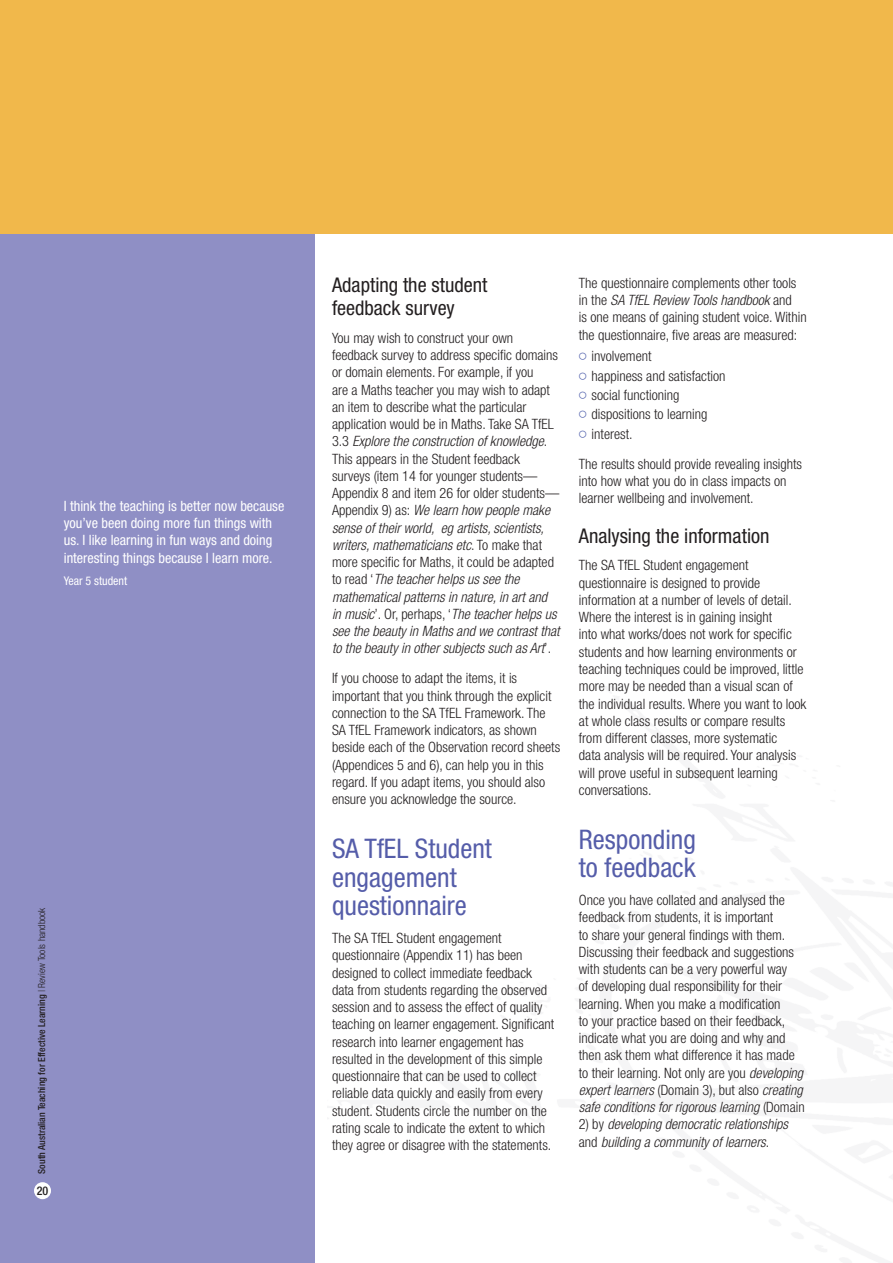
<style>
.page{position:relative;width:893px;height:1263px;background:#fff}
.page>*{position:absolute;margin:0;border:0;box-sizing:border-box;transform-origin:0 0}
.t1{font:condensed 27px/28.5px "Helvetica Neue";color:#555da9}
.t2{font:condensed 20.25px/22.5px "Helvetica Neue";color:#231f20}
.t3{font:300 condensed 14.25px/17.2px "Helvetica Neue";color:#231f20}
.t4{font:condensed 14.25px/17.2px "Helvetica Neue";color:#fff}
.t5{font:italic 300 condensed 14.25px/17.2px "Helvetica Neue";color:#231f20}
.t6{font:condensed 12px "Helvetica Neue";color:#fff}
.t7{font:500 condensed 12px "Helvetica Neue";color:#231f20}
.t8{font:500 condensed 9.75px "Helvetica Neue";color:#231f20}
.s1{font-weight:300}
.s2{font-style:italic}
.s3{font-family:"Universal Newswith Comm Pi";font-weight:400;font-stretch:normal;color:#5060ac}
.s4{font-style:normal}
</style>
<div class="page">
<div style="left:0;top:0;width:315px;height:1263px;background:#8f8fc5"></div>
<div style="left:34px;top:1182px;width:17px;height:17px;background:#fff;border-radius:50%"></div>
<div style="left:0;top:0;width:893px;height:234px;background:#f1b84b"></div>
<p class="t4" style="left:64px;top:497px;width:222px">I think the teaching is better now because you’ve been doing more fun things with us. I like learning in fun ways and doing interesting things because I learn more.</p>
<p class="t6" style="left:64px;top:573px;width:65px">Year 5 student</p>
<p class="t8" style="left:36px;top:1174px;width:268px;rotate:-90deg">South Australian Teaching for Effective Learning <span class="s1">| Review Tools handbook</span></p>
<p class="t7" style="left:37px;top:1184px;width:13px">20</p>
<h2 class="t2" style="left:332px;top:274px;width:157px">Adapting the student feedback survey</h2>
<p class="t3" style="left:332px;top:329px;width:229px">You may wish to construct your own feedback survey to address specific domains or domain elements. For example, if you<br>are a Maths teacher you may wish to adapt an item to describe what the particular application would be in Maths. Take SA TfEL 3.3 <span class="s2">Explore the construction of knowledge</span>.<br>This appears in the Student feedback surveys (item 14 for younger students— Appendix 8 and item 26 for older students— Appendix 9) as: <span class="s2">We learn how people make sense of their world, eg artists, scientists, writers, mathematicians etc</span>. To make that more specific for Maths, it could be adapted to read ‘<span class="s2">The teacher helps us see the mathematical patterns in nature, in art and<br>in music</span>’. Or, perhaps, ‘<span class="s2">The teacher helps us see the beauty in Maths and we contrast that to the beauty in other subjects such as Art</span>’.</p>
<p class="t3" style="left:332px;top:670px;width:230px">If you choose to adapt the items, it is important that you think through the explicit connection to the SA TfEL Framework. The SA TfEL Framework indicators, as shown beside each of the Observation record sheets (Appendices 5 and 6), can help you in this regard. If you adapt items, you should also ensure you acknowledge the source.</p>
<h1 class="t1" style="left:332px;top:834px;width:161px">SA TfEL Student engagement questionnaire</h1>
<p class="t3" style="left:332px;top:929px;width:224px">The SA TfEL Student engagement questionnaire (Appendix 11) has been designed to collect immediate feedback data from students regarding the observed session and to assess the effect of quality teaching on learner engagement. Significant research into learner engagement has resulted in the development of this simple questionnaire that can be used to collect reliable data quickly and easily from every student. Students circle the number on the rating scale to indicate the extent to which they agree or disagree with the statements.</p>
<p class="t3" style="left:579px;top:274px;width:229px">The questionnaire complements other tools in the <span class="s2">SA TfEL Review Tools handbook</span> and<br>is one means of gaining student voice. Within the questionnaire, five areas are measured:</p>
<p class="t3" style="left:579px;top:346px;width:148px;line-height:19.4px"><span class="s3">C</span> involvement<br><span class="s3">C</span> happiness and satisfaction<br><span class="s3">C</span> social functioning<br><span class="s3">C</span> dispositions to learning<br><span class="s3">C</span> interest.</p>
<p class="t3" style="left:579px;top:455px;width:225px">The results should provide revealing insights into how what you do in class impacts on learner wellbeing and involvement.</p>
<h2 class="t2" style="left:579px;top:524px;width:192px">Analysing the information</h2>
<p class="t3" style="left:579px;top:557px;width:229px">The SA TfEL Student engagement questionnaire is designed to provide information at a number of levels of detail.<br>Where the interest is in gaining insight<br>into what works/does not work for specific students and how learning environments or teaching techniques could be improved, little more may be needed than a visual scan of the individual results. Where you want to look at whole class results or compare results from different classes, more systematic<br>data analysis will be required. Your analysis will prove useful in subsequent learning conversations.</p>
<h1 class="t1" style="left:579px;top:825px;width:118px">Responding to feedback</h1>
<p class="t3" style="left:579px;top:891px;width:227px">Once you have collated and analysed the feedback from students, it is important<br>to share your general findings with them.<br>Discussing their feedback and suggestions with students can be a very powerful way<br>of developing dual responsibility for their learning. When you make a modification<br>to your practice based on their feedback, indicate what you are doing and why and then ask them what difference it has made to their learning. Not only are you <span class="s2">developing expert learners</span> (Domain 3), but also <span class="s2">creating safe conditions for rigorous learning</span> (Domain</p>
<p class="t5" style="left:579px;top:1116px;width:210px"><span class="s4">2) by</span> developing democratic relationships <span class="s4">and</span> building a community of learners<span class="s4">.</span></p>
</div>
